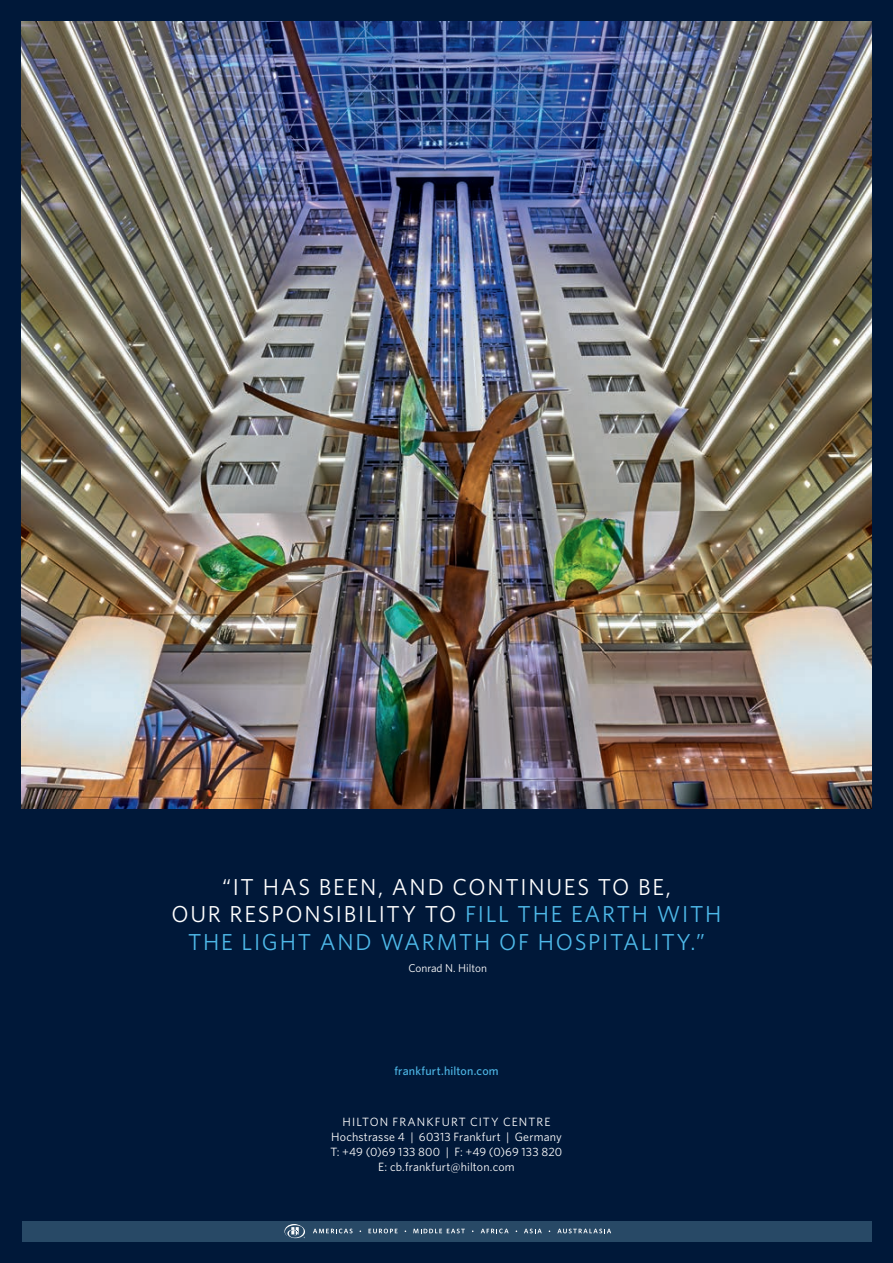
<style>
.page{position:relative;width:893px;height:1263px;background:#001839}
.page>*{position:absolute;margin:0;border:0;box-sizing:border-box;transform-origin:0 0}
.t1{font:23.1px/27.8px "Whitney";letter-spacing:.075em;color:#4eb9e9;text-align:center}
.t2{font:12px/15px "Whitney";letter-spacing:.015em;color:#fff;text-align:center}
.t3{font:500 12px "Whitney";letter-spacing:.015em;color:#4eb9e9}
.t4{font:11.4px "Whitney";color:#fff}
.s1{color:#fff}
</style>
<div class="page">
<img style="left:21px;top:21px;width:851px;height:788px">
<div style="left:22px;top:1221px;width:849px;height:20px;background:#284966"></div>
<svg style="left:284px;top:1224px;width:21px;height:14px"></svg>
<svg style="left:313px;top:1228px;width:40px;height:5px"></svg>
<svg style="left:368px;top:1228px;width:29px;height:5px"></svg>
<svg style="left:413px;top:1229px;width:52px;height:4px"></svg>
<svg style="left:481px;top:1228px;width:28px;height:5px"></svg>
<svg style="left:524px;top:1229px;width:18px;height:4px"></svg>
<svg style="left:557px;top:1229px;width:54px;height:4px"></svg>
<h1 class="t1" style="left:171px;top:872px;width:552px"><span class="s1">“IT HAS BEEN, AND CONTINUES TO BE,<br>OUR RESPONSIBILITY TO</span> FILL THE EARTH WITH<br>THE LIGHT AND WARMTH OF HOSPITALITY.”</h1>
<p class="t4" style="left:408px;top:960px;width:80px">Conrad N. Hilton</p>
<p class="t3" style="left:394px;top:1063px;width:106px">frankfurt.hilton.com</p>
<p class="t2" style="left:331px;top:1114px;width:233px">HILTON FRANKFURT CITY CENTRE Hochstrasse 4 | 60313 Frankfurt | Germany T: +49 (0)69 133 800 | F: +49 (0)69 133 820<br>E: cb.frankfurt@hilton.com</p>
</div>
